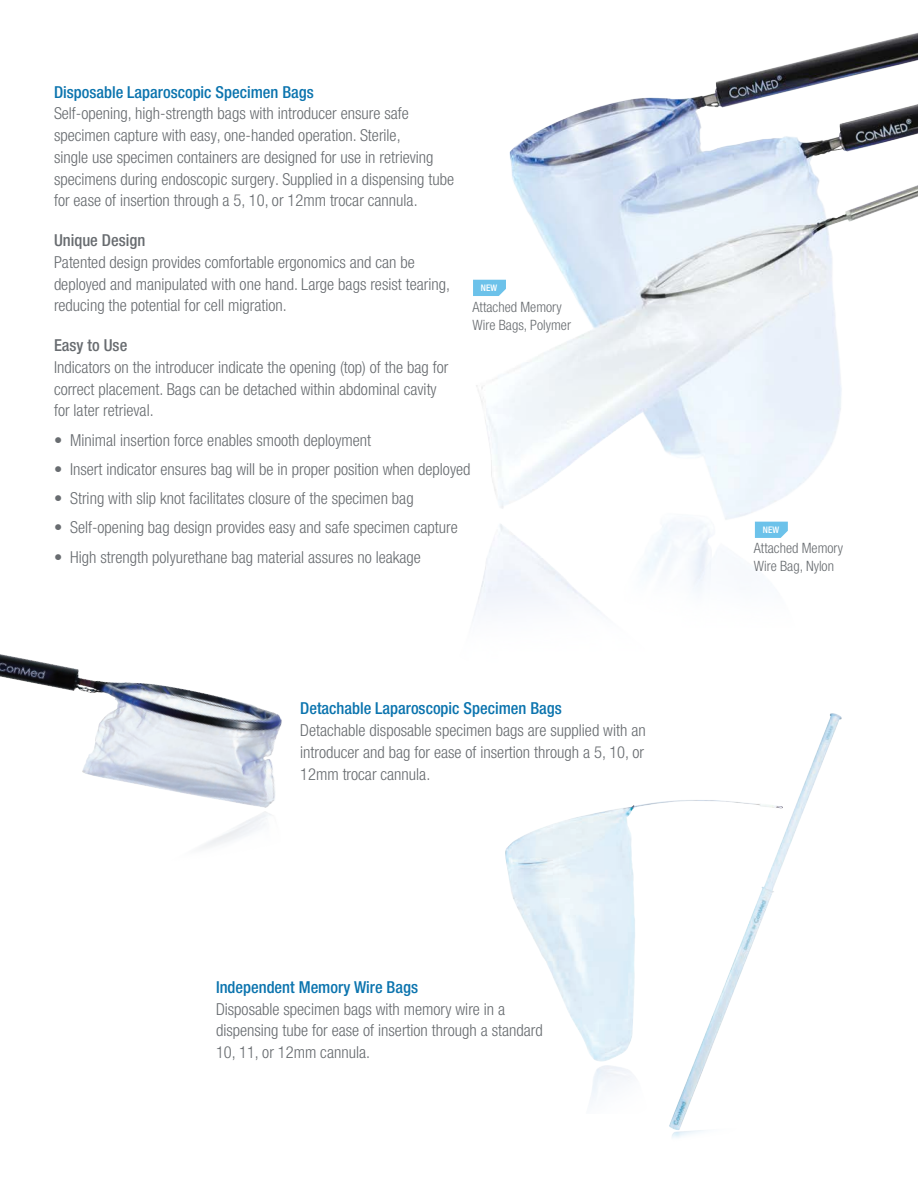
<style>
.page{position:relative;width:918px;height:1188px;background:#fff}
.page>*{position:absolute;margin:0;border:0;box-sizing:border-box;transform-origin:0 0}
._6_BodyCopy{font:300 condensed 16.5px/21.8px "Helvetica Neue LT Pro";color:#686c70}
._6_BodyCopy-2{font:500 condensed 16.5px "Helvetica Neue LT Pro";color:#0b74ae}
._6_BodyCopy-3{font:500 condensed 16.5px "Helvetica Neue LT Pro";color:#686c70}
._12_Caption{font:300 condensed 14.25px/18px "Helvetica Neue LT Pro";color:#686c70}
.t1{font:500 condensed 9px "Helvetica Neue LT Pro";color:#fff}
</style>
<div class="page">
<img style="left:473px;top:33px;width:445px;height:585px">
<img style="left:0;top:676px;width:282px;height:132px">
<img style="left:505px;top:804px;width:141px;height:295px">
<img style="left:646px;top:713px;width:196px;height:425px">
<svg style="left:473px;top:280px;width:33px;height:16px"></svg>
<svg style="left:755px;top:522px;width:33px;height:16px"></svg>
<p class="_6_BodyCopy-2" style="left:54px;top:82px;width:261px">Disposable Laparoscopic Specimen Bags</p>
<p class="_6_BodyCopy" style="left:54px;top:103px;width:402px">Self-opening, high-strength bags with introducer ensure safe specimen capture with easy, one-handed operation. Sterile,<br>single use specimen containers are designed for use in retrieving specimens during endoscopic surgery. Supplied in a dispensing tube for ease of insertion through a 5, 10, or 12mm trocar cannula.</p>
<p class="_6_BodyCopy-3" style="left:54px;top:230px;width:93px">Unique Design</p>
<p class="_6_BodyCopy" style="left:54px;top:251px;width:398px">Patented design provides comfortable ergonomics and can be deployed and manipulated with one hand. Large bags resist tearing, reducing the potential for cell migration.</p>
<p class="_6_BodyCopy-3" style="left:54px;top:335px;width:75px">Easy to Use</p>
<p class="_6_BodyCopy" style="left:54px;top:356px;width:396px">Indicators on the introducer indicate the opening (top) of the bag for correct placement. Bags can be detached within abdominal cavity for later retrieval.</p>
<p class="_6_BodyCopy" style="left:54px;top:429px;width:319px">• Minimal insertion force enables smooth deployment</p>
<p class="_6_BodyCopy" style="left:54px;top:458px;width:418px">• Insert indicator ensures bag will be in proper position when deployed</p>
<p class="_6_BodyCopy" style="left:54px;top:487px;width:361px">• String with slip knot facilitates closure of the specimen bag</p>
<p class="_6_BodyCopy" style="left:54px;top:517px;width:405px">• Self-opening bag design provides easy and safe specimen capture</p>
<p class="_6_BodyCopy" style="left:54px;top:546px;width:368px">• High strength polyurethane bag material assures no leakage</p>
<p class="t1" style="left:481px;top:282px;width:18px">NEW</p>
<p class="_12_Caption" style="left:473px;top:298px;width:100px">Attached Memory<br>Wire Bags, Polymer</p>
<p class="_6_BodyCopy-2" style="left:300px;top:699px;width:263px">Detachable Laparoscopic Specimen Bags</p>
<p class="_6_BodyCopy" style="left:300px;top:719px;width:347px;text-align:justify">Detachable disposable specimen bags are supplied with an introducer and bag for ease of insertion through a 5, 10, or 12mm trocar cannula.</p>
<p class="_6_BodyCopy-2" style="left:216px;top:977px;width:204px">Independent Memory Wire Bags</p>
<p class="_6_BodyCopy" style="left:216px;top:998px;width:328px">Disposable specimen bags with memory wire in a dispensing tube for ease of insertion through a standard<br>10, 11, or 12mm cannula.</p>
<p class="t1" style="left:763px;top:524px;width:18px">NEW</p>
<p class="_12_Caption" style="left:754px;top:539px;width:91px">Attached Memory<br>Wire Bag, Nylon</p>
</div>
